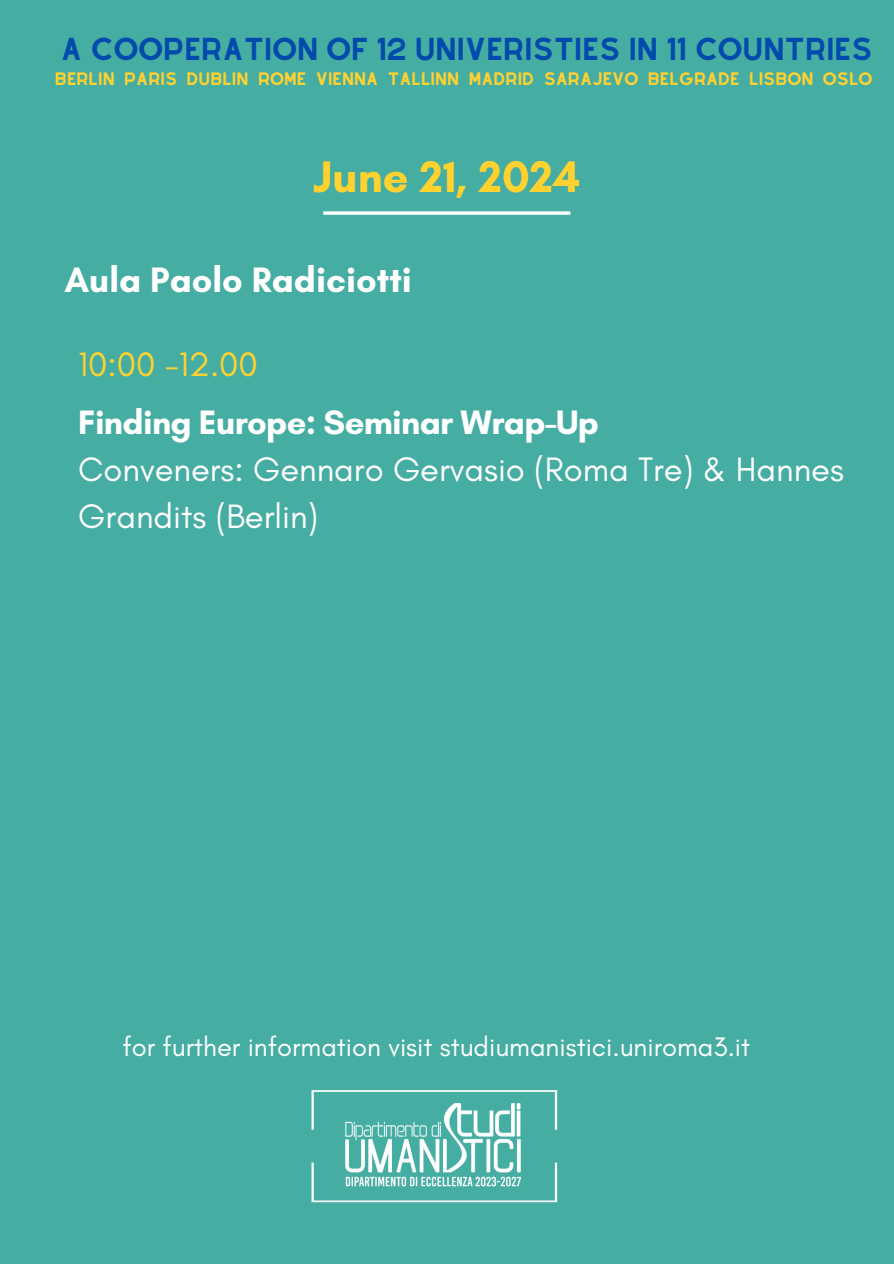
<style>
.page{position:relative;width:894px;height:1264px;background:#fff}
.page>*{position:absolute;margin:0;border:0;box-sizing:border-box;transform-origin:0 0}
.t1{font:700 45px "Glacial Indifference";color:#ffd230}
.t2{font:700 36px "Glacial Indifference";color:#fff}
.t3{font:34.5px/47.2px "Glacial Indifference";color:#fff}
.t4{font:34.5px "Glacial Indifference";color:#ffd230}
.t5{font:27.75px "Alyssum Sans";color:#004aad}
.t6{font:27.3px "Glacial Indifference";color:#fff}
.t7{font:15.75px "Alyssum Sans";color:#ffd230}
.s1{font-weight:700}
</style>
<div class="page">
<div style="left:0;top:0;width:893px;height:1263px;background:#46ada2"></div>
<svg style="left:323px;top:211px;width:247px;height:4px"></svg>
<img style="left:345px;top:1129px;width:175px;height:33px">
<svg style="left:311px;top:1090px;width:246px;height:39px"></svg>
<svg style="left:311px;top:1162px;width:246px;height:40px"></svg>
<h4 class="t5" style="left:61px;top:32px;width:812px">A COOPERATION OF 12 UNIVERISTIES IN 11 COUNTRIES</h4>
<p class="t7" style="left:55px;top:70px;width:818px">BERLIN PARIS DUBLIN ROME VIENNA TALLINN MADRID SARAJEVO BELGRADE LISBON OSLO</p>
<h3 class="t1" style="left:313px;top:149px;width:268px">June 21, 2024</h3>
<h3 class="t2" style="left:64px;top:258px;width:349px">Aula Paolo Radiciotti</h3>
<h1 class="t4" style="left:78px;top:343px;width:181px">10:00 -12.00</h1>
<p class="t3" style="left:78px;top:398px;width:767px"><span class="s1">Finding Europe: Seminar Wrap-Up<br></span>Conveners: Gennaro Gervasio (Roma Tre) &amp; Hannes<br>Grandits (Berlin)</p>
<h4 class="t6" style="left:122px;top:1029px;width:629px">for further information visit studiumanistici.uniroma3.it</h4>
</div>
